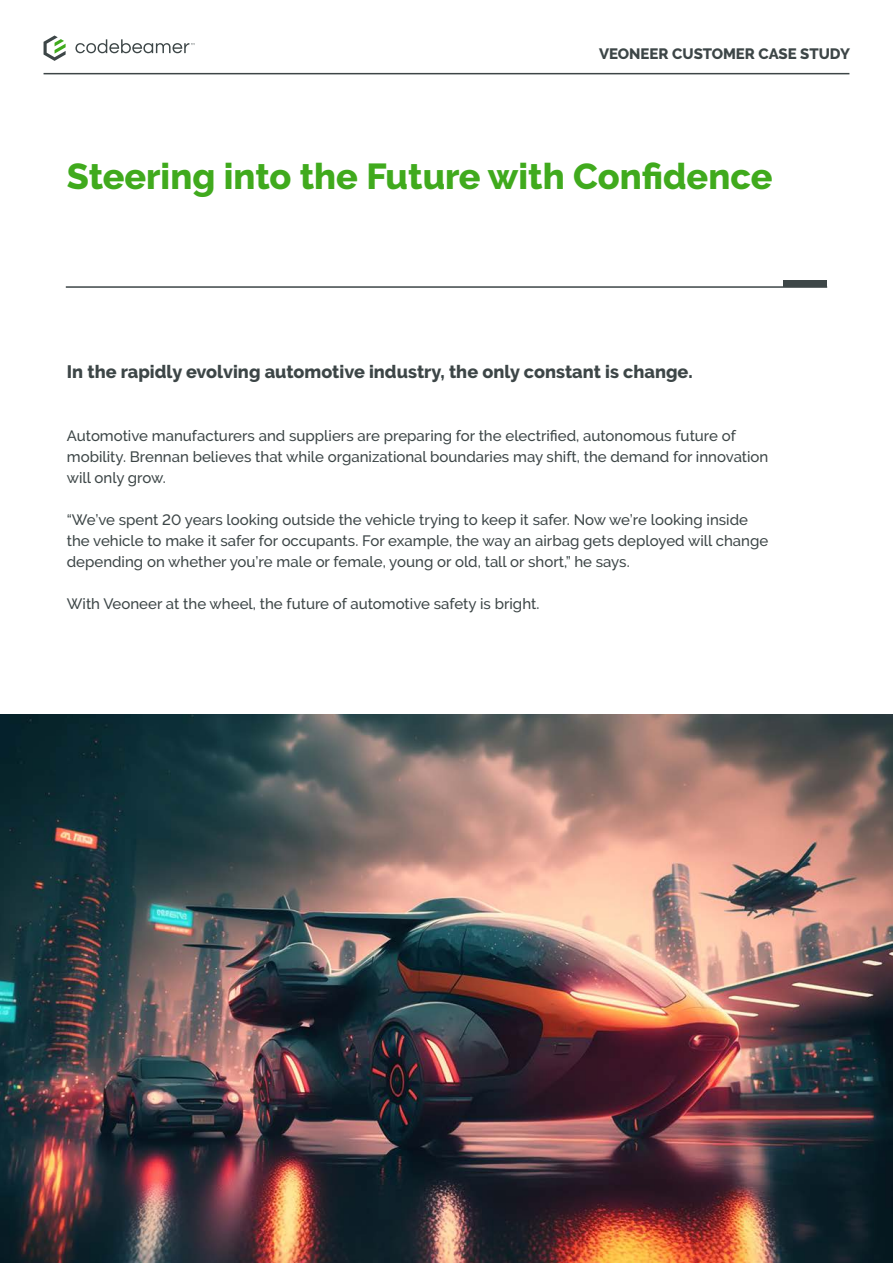
<style>
.page{position:relative;width:893px;height:1263px;background:#fff}
.page>*{position:absolute;margin:0;border:0;box-sizing:border-box;transform-origin:0 0}
.t1{font:800 36px "PTC Raleway";color:#40aa1d}
.t2{font:800 18px "PTC Raleway";color:#3d4647}
.t3{font:500 15px/21px "PTC Raleway";color:#3d4647}
.t4{font:800 15px "PTC Raleway";color:#3d4647}
</style>
<div class="page">
<hr style="left:44px;top:73px;width:805px;height:1px;background:#3d4647">
<hr style="left:66px;top:286px;width:761px;height:2px;background:#3d4647">
<svg style="left:75px;top:39px;width:119px;height:14px"></svg>
<svg style="left:44px;top:36px;width:22px;height:25px"></svg>
<div style="left:784px;top:281px;width:43px;height:6px;background:#3d4647"></div>
<img style="left:0;top:714px;width:892px;height:549px">
<p class="t4" style="left:599px;top:45px;width:252px">VEONEER CUSTOMER CASE STUDY</p>
<h1 class="t1" style="left:67px;top:156px;width:707px">Steering into the Future with Confidence</h1>
<p class="t2" style="left:67px;top:361px;width:627px">In the rapidly evolving automotive industry, the only constant is change.</p>
<p class="t3" style="left:67px;top:425px;width:703px">Automotive manufacturers and suppliers are preparing for the electrified, autonomous future of mobility. Brennan believes that while organizational boundaries may shift, the demand for innovation will only grow.</p>
<p class="t3" style="left:67px;top:509px;width:703px">“We’ve spent 20 years looking outside the vehicle trying to keep it safer. Now we’re looking inside the vehicle to make it safer for occupants. For example, the way an airbag gets deployed will change depending on whether you’re male or female, young or old, tall or short,” he says.</p>
<p class="t3" style="left:67px;top:593px;width:474px">With Veoneer at the wheel, the future of automotive safety is bright.</p>
</div>
